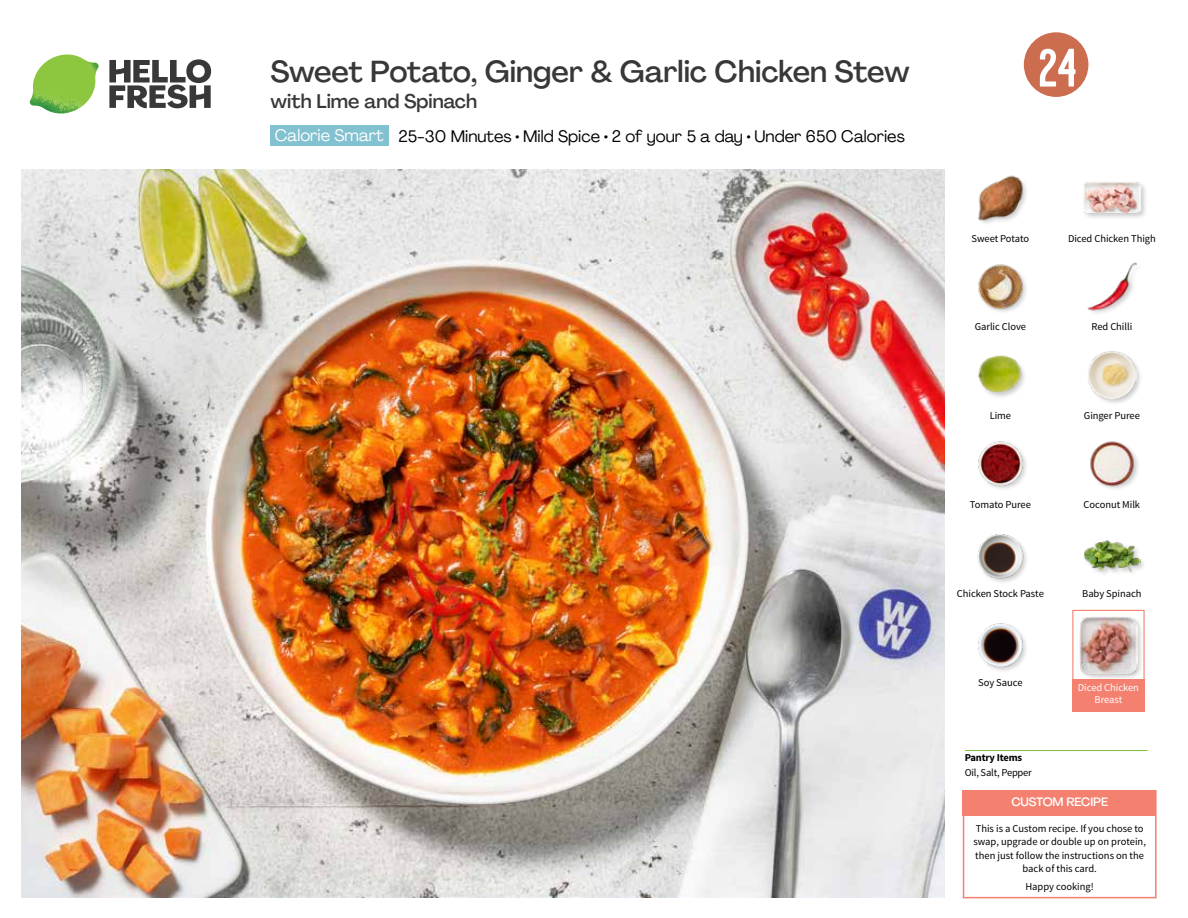
<style>
.page{position:relative;width:1188px;height:918px;background:#fff}
.page>*{position:absolute;margin:0;border:0;box-sizing:border-box;transform-origin:0 0}
.t1{font:54px "Kapra";color:#fff}
.t2{font:500 30px "Agrandir";letter-spacing:-.005em;color:#383839}
.t3{font:500 19.5px "Agrandir";color:#383839}
.t4{font:16.5px "Agrandir";color:#000}
.t5{font:500 12px "Agrandir";letter-spacing:-.01em;color:#fff}
.t6{font:10.5px/13.5px "Source Sans Pro";letter-spacing:-.005em;color:#000;text-align:center}
.t7{font:10.5px/12px "Source Sans Pro";letter-spacing:-.005em;color:#fff;text-align:center}
.t8{font:700 10.5px "Source Sans Pro";letter-spacing:-.02em;color:#000}
.s1{color:#fff}
</style>
<div class="page">
<svg style="left:109px;top:59px;width:102px;height:49px"></svg>
<img style="left:30px;top:55px;width:69px;height:59px">
<img style="left:21px;top:170px;width:924px;height:728px">
<div style="left:963px;top:790px;width:194px;height:108px;border:2px solid #f48070"></div>
<div style="left:963px;top:790px;width:193px;height:25px;background:#f48070"></div>
<hr style="left:965px;top:750px;width:183px;height:1px;background:#82c341">
<div style="left:271px;top:126px;width:118px;height:20px;background:#82c1cf"></div>
<div style="left:1072px;top:610px;width:73px;height:72px;border:1px solid #f48070"></div>
<div style="left:1072px;top:679px;width:73px;height:33px;background:#f48070"></div>
<div style="left:1078px;top:616px;width:66px;height:65px;background:#000;opacity:.2"></div>
<img style="left:1080px;top:617px;width:57px;height:57px">
<img style="left:977px;top:534px;width:50px;height:49px">
<img style="left:978px;top:623px;width:48px;height:48px">
<div style="left:1083px;top:539px;width:64px;height:40px;background:#000;opacity:.2"></div>
<img style="left:1083px;top:539px;width:58px;height:40px">
<img style="left:978px;top:355px;width:47px;height:42px">
<img style="left:978px;top:441px;width:48px;height:48px">
<img style="left:1090px;top:441px;width:48px;height:48px">
<div style="left:1087px;top:350px;width:56px;height:55px;background:#000;opacity:.2"></div>
<img style="left:1087px;top:350px;width:49px;height:49px">
<img style="left:978px;top:175px;width:48px;height:48px">
<img style="left:978px;top:264px;width:48px;height:48px">
<img style="left:1087px;top:262px;width:50px;height:51px">
<div style="left:1082px;top:181px;width:66px;height:40px;background:#000;opacity:.2"></div>
<img style="left:1083px;top:181px;width:58px;height:40px">
<svg style="left:1023px;top:32px;width:66px;height:65px"></svg>
<h2 class="t2" style="left:271px;top:53px;width:641px">Sweet Potato, Ginger &amp; Garlic Chicken Stew</h2>
<h1 class="t1" style="left:1038px;top:37px;width:40px">24</h1>
<h3 class="t3" style="left:271px;top:89px;width:208px">with Lime and Spinach</h3>
<h3 class="t4" style="left:275px;top:126px;width:632px"><span class="s1">Calorie Smart</span> 25-30 Minutes • Mild Spice • 2 of your 5 a day • Under 650 Calories</h3>
<p class="t6" style="left:972px;top:232px;width:59px">Sweet Potato</p>
<p class="t6" style="left:1068px;top:232px;width:89px">Diced Chicken Thigh</p>
<p class="t6" style="left:975px;top:320px;width:53px">Garlic Clove</p>
<p class="t6" style="left:1091px;top:320px;width:42px">Red Chilli</p>
<p class="t6" style="left:990px;top:409px;width:23px">Lime</p>
<p class="t6" style="left:1084px;top:409px;width:58px">Ginger Puree</p>
<p class="t6" style="left:970px;top:498px;width:63px">Tomato Puree</p>
<p class="t6" style="left:1084px;top:498px;width:58px">Coconut Milk</p>
<p class="t6" style="left:957px;top:587px;width:89px">Chicken Stock Paste</p>
<p class="t6" style="left:1082px;top:587px;width:61px">Baby Spinach</p>
<p class="t6" style="left:978px;top:675px;width:46px">Soy Sauce</p>
<p class="t8" style="left:965px;top:751px;width:59px">Pantry Items</p>
<p class="t6" style="left:965px;top:766px;width:69px">Oil, Salt, Pepper</p>
<p class="t7" style="left:1078px;top:682px;width:63px">Diced Chicken<br>Breast</p>
<p class="t5" style="left:1011px;top:795px;width:98px">CUSTOM RECIPE</p>
<p class="t6" style="left:973px;top:822px;width:174px">This is a Custom recipe. If you chose to swap, upgrade or double up on protein, then just follow the instructions on the back of this card.</p>
<p class="t6" style="left:1025px;top:880px;width:70px">Happy cooking!</p>
</div>
